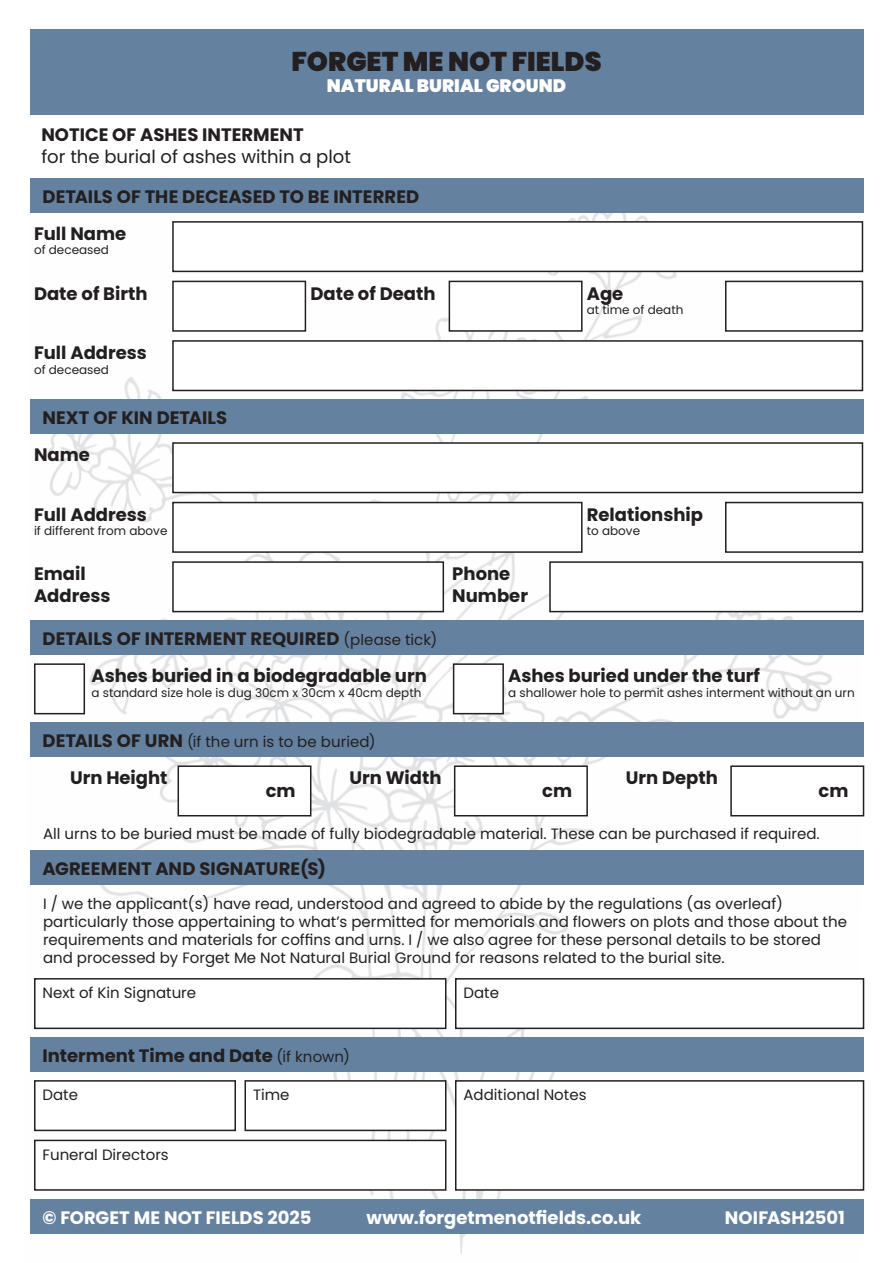
<style>
.page{position:relative;width:893px;height:1263px;background:#fff}
.page>*{position:absolute;margin:0;border:0;box-sizing:border-box;transform-origin:0 0}
.t1{font:900 27px "Poppins";color:#231f20}
.t2{font:700 18px/21.6px "Poppins";color:#231f20}
.t3{font:700 18px "Poppins";color:#fff}
.t4{font:18px "Poppins";color:#231f20}
.t5{font:900 18px "Poppins";color:#fff}
.t6{font:15px/18px "Poppins";color:#231f20}
.t7{font:12px "Poppins";color:#231f20}
.s1{font-weight:400;font-size:15px}
.s2{font-weight:700;font-size:18px}
</style>
<div class="page">
<img style="left:30px;top:178px;width:833px;height:1076px">
<div style="left:30px;top:30px;width:833px;height:85px;background:#6482a0"></div>
<div style="left:30px;top:179px;width:833px;height:34px;background:#6482a0"></div>
<div style="left:30px;top:400px;width:833px;height:34px;background:#6482a0"></div>
<div style="left:30px;top:621px;width:833px;height:34px;background:#6482a0"></div>
<div style="left:30px;top:850px;width:833px;height:34px;background:#6482a0"></div>
<div style="left:30px;top:1199px;width:833px;height:34px;background:#6482a0"></div>
<div style="left:173px;top:341px;width:689px;height:49px;background:#fff"></div>
<div style="left:172px;top:340px;width:691px;height:51px;border:2px solid #231f20"></div>
<div style="left:173px;top:222px;width:689px;height:49px;background:#fff"></div>
<div style="left:172px;top:221px;width:691px;height:51px;border:2px solid #231f20"></div>
<div style="left:173px;top:562px;width:270px;height:50px;background:#fff"></div>
<div style="left:172px;top:561px;width:272px;height:51px;border:2px solid #231f20"></div>
<div style="left:550px;top:562px;width:312px;height:50px;background:#fff"></div>
<div style="left:549px;top:561px;width:314px;height:51px;border:2px solid #231f20"></div>
<div style="left:35px;top:979px;width:411px;height:49px;background:#fff"></div>
<div style="left:34px;top:978px;width:412px;height:51px;border:2px solid #231f20"></div>
<div style="left:456px;top:979px;width:407px;height:49px;background:#fff"></div>
<div style="left:455px;top:978px;width:409px;height:51px;border:2px solid #231f20"></div>
<div style="left:173px;top:281px;width:132px;height:50px;background:#fff"></div>
<div style="left:172px;top:281px;width:134px;height:51px;border:2px solid #231f20"></div>
<div style="left:449px;top:281px;width:133px;height:50px;background:#fff"></div>
<div style="left:449px;top:281px;width:134px;height:51px;border:2px solid #231f20"></div>
<div style="left:726px;top:502px;width:136px;height:50px;background:#fff"></div>
<div style="left:725px;top:502px;width:138px;height:51px;border:2px solid #231f20"></div>
<div style="left:173px;top:443px;width:689px;height:49px;background:#fff"></div>
<div style="left:172px;top:442px;width:691px;height:51px;border:2px solid #231f20"></div>
<div style="left:35px;top:664px;width:49px;height:50px;background:#fff"></div>
<div style="left:34px;top:663px;width:51px;height:51px;border:2px solid #231f20"></div>
<div style="left:454px;top:664px;width:49px;height:50px;background:#fff"></div>
<div style="left:453px;top:663px;width:51px;height:51px;border:2px solid #231f20"></div>
<div style="left:726px;top:281px;width:136px;height:50px;background:#fff"></div>
<div style="left:725px;top:281px;width:138px;height:51px;border:2px solid #231f20"></div>
<div style="left:173px;top:502px;width:409px;height:50px;background:#fff"></div>
<div style="left:172px;top:502px;width:411px;height:51px;border:2px solid #231f20"></div>
<div style="left:30px;top:723px;width:833px;height:34px;background:#6482a0"></div>
<div style="left:178px;top:766px;width:133px;height:50px;background:#fff"></div>
<div style="left:178px;top:765px;width:133px;height:51px;border:2px solid #231f20"></div>
<div style="left:455px;top:766px;width:132px;height:50px;background:#fff"></div>
<div style="left:454px;top:765px;width:134px;height:51px;border:2px solid #231f20"></div>
<div style="left:731px;top:766px;width:132px;height:50px;background:#fff"></div>
<div style="left:730px;top:765px;width:134px;height:51px;border:2px solid #231f20"></div>
<div style="left:30px;top:1037px;width:833px;height:34px;background:#6482a0"></div>
<div style="left:35px;top:1081px;width:200px;height:49px;background:#fff"></div>
<div style="left:34px;top:1080px;width:202px;height:51px;border:2px solid #231f20"></div>
<div style="left:245px;top:1081px;width:201px;height:49px;background:#fff"></div>
<div style="left:244px;top:1080px;width:202px;height:51px;border:2px solid #231f20"></div>
<div style="left:35px;top:1140px;width:411px;height:50px;background:#fff"></div>
<div style="left:34px;top:1140px;width:412px;height:51px;border:2px solid #231f20"></div>
<div style="left:456px;top:1081px;width:407px;height:109px;background:#fff"></div>
<div style="left:455px;top:1080px;width:409px;height:111px;border:2px solid #231f20"></div>
<h1 class="t1" style="left:291px;top:45px;width:312px">FORGET ME NOT FIELDS</h1>
<p class="t5" style="left:327px;top:75px;width:241px">NATURAL BURIAL GROUND</p>
<p class="t2" style="left:41px;top:124px;width:264px">NOTICE OF ASHES INTERMENT</p>
<p class="t4" style="left:41px;top:146px;width:311px">for the burial of ashes within a plot</p>
<p class="t2" style="left:43px;top:186px;width:378px">DETAILS OF THE DECEASED TO BE INTERRED</p>
<p class="t2" style="left:34px;top:223px;width:94px">Full Name</p>
<p class="t7" style="left:34px;top:243px;width:77px">of deceased</p>
<p class="t2" style="left:34px;top:283px;width:115px">Date of Birth</p>
<p class="t2" style="left:587px;top:283px;width:38px">Age</p>
<p class="t7" style="left:587px;top:303px;width:98px">at time of death</p>
<p class="t2" style="left:310px;top:283px;width:127px">Date of Death</p>
<p class="t2" style="left:34px;top:342px;width:115px">Full Address</p>
<p class="t7" style="left:34px;top:362px;width:77px">of deceased</p>
<p class="t2" style="left:43px;top:407px;width:186px">NEXT OF KIN DETAILS</p>
<p class="t2" style="left:34px;top:444px;width:57px">Name</p>
<p class="t2" style="left:34px;top:504px;width:115px">Full Address</p>
<p class="t7" style="left:34px;top:524px;width:135px">if different from above</p>
<p class="t2" style="left:34px;top:563px;width:78px">Email<br>Address</p>
<p class="t2" style="left:452px;top:563px;width:77px">Phone<br>Number</p>
<p class="t2" style="left:43px;top:628px;width:396px">DETAILS OF INTERMENT REQUIRED <span class="s1">(please tick)</span></p>
<p class="t2" style="left:587px;top:504px;width:118px">Relationship</p>
<p class="t7" style="left:587px;top:524px;width:55px">to above</p>
<p class="t2" style="left:91px;top:665px;width:337px">Ashes buried in a biodegradable urn</p>
<p class="t7" style="left:91px;top:685px;width:332px">a standard size hole is dug 30cm x 30cm x 40cm depth</p>
<p class="t2" style="left:508px;top:665px;width:253px">Ashes buried under the turf</p>
<p class="t7" style="left:508px;top:685px;width:348px">a shallower hole to permit ashes interment without an urn</p>
<p class="t6" style="left:43px;top:733px;width:334px"><span class="s2">DETAILS OF URN</span> (if the urn is to be buried)</p>
<p class="t2" style="left:70px;top:767px;width:99px">Urn Height</p>
<p class="t2" style="left:349px;top:767px;width:94px">Urn Width</p>
<p class="t2" style="left:626px;top:767px;width:94px">Urn Depth</p>
<p class="t2" style="left:266px;top:780px;width:31px">cm</p>
<p class="t2" style="left:542px;top:780px;width:31px">cm</p>
<p class="t2" style="left:819px;top:780px;width:31px">cm</p>
<p class="t6" style="left:43px;top:825px;width:778px">All urns to be buried must be made of fully biodegradable material. These can be purchased if required.</p>
<p class="t2" style="left:43px;top:858px;width:285px">AGREEMENT AND SIGNATURE(S)</p>
<p class="t6" style="left:43px;top:894px;width:805px">I / we the applicant(s) have read, understood and agreed to abide by the regulations (as overleaf) particularly those appertaining to what’s permitted for memorials and flowers on plots and those about the requirements and materials for coffins and urns. I / we also agree for these personal details to be stored and processed by Forget Me Not Natural Burial Ground for reasons related to the burial site.</p>
<p class="t6" style="left:43px;top:984px;width:155px">Next of Kin Signature</p>
<p class="t6" style="left:463px;top:984px;width:37px">Date</p>
<p class="t2" style="left:43px;top:1045px;width:309px">Interment Time and Date <span class="s1">(if known)</span></p>
<p class="t6" style="left:43px;top:1086px;width:37px">Date</p>
<p class="t6" style="left:253px;top:1086px;width:38px">Time</p>
<p class="t6" style="left:463px;top:1086px;width:124px">Additional Notes</p>
<p class="t6" style="left:43px;top:1145px;width:128px">Funeral Directors</p>
<p class="t3" style="left:43px;top:1207px;width:270px">© FORGET ME NOT FIELDS 2025</p>
<p class="t3" style="left:367px;top:1207px;width:276px">www.forgetmenotfields.co.uk</p>
<p class="t3" style="left:725px;top:1207px;width:121px">NOIFASH2501</p>
</div>
